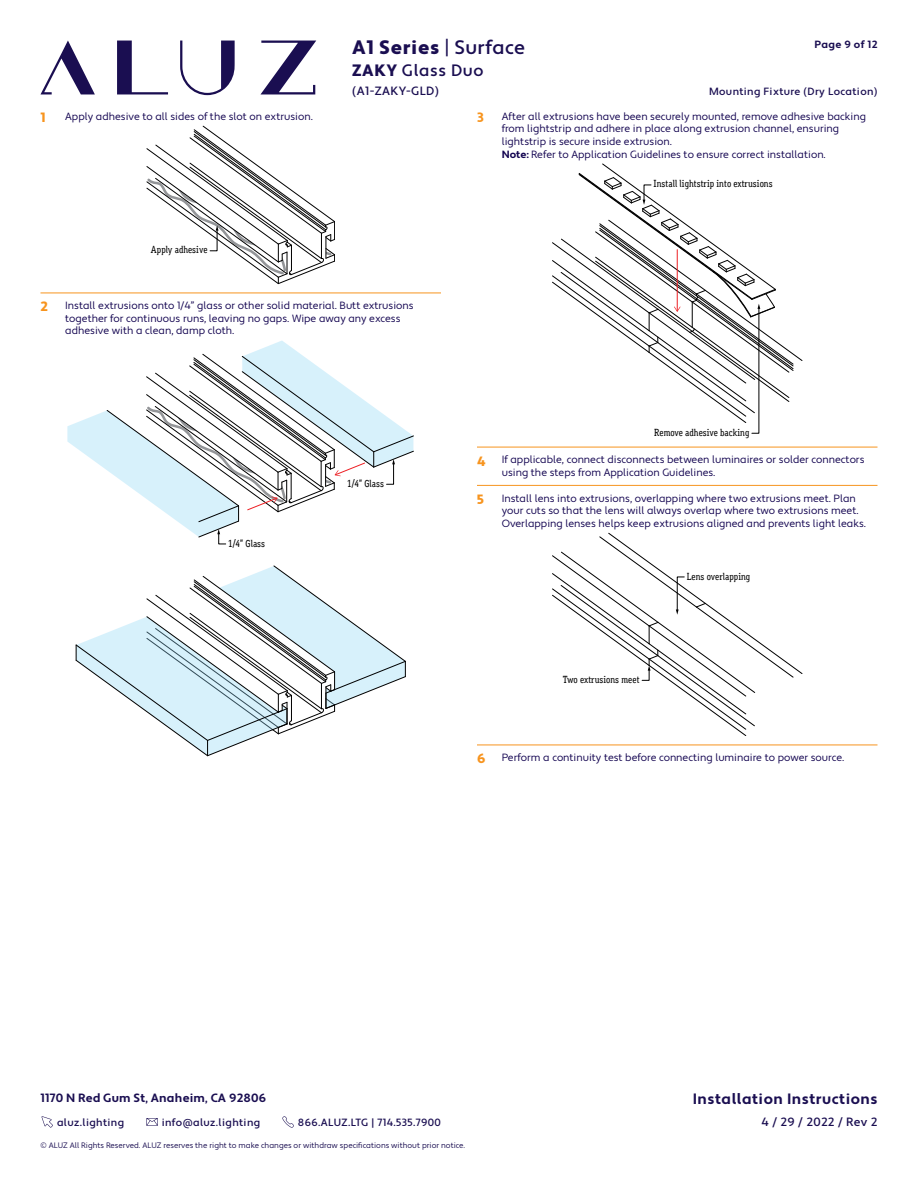
<style>
.page{position:relative;width:918px;height:1188px;background:#fff}
.page>*{position:absolute;margin:0;border:0;box-sizing:border-box;transform-origin:0 0}
.t1{font:900 19.5px "Apertura";letter-spacing:.035em;color:#1a0e51}
.t2{font:500 16.5px "Apertura";letter-spacing:.035em;color:#1a0e51}
.t3{font:700 15px "Apertura";letter-spacing:.035em;color:#1a0e51}
.t4{font:900 13.5px "Apertura";color:#f7941e}
.t5{font:700 12px "Apertura";letter-spacing:.015em;color:#1a0e51}
.t6{font:500 12px "Apertura";letter-spacing:.035em;color:#1a0e51}
.t7{font:10.5px/12.6px "Apertura";color:#11024f}
.t8{font:500 10.5px "Apertura";letter-spacing:.035em;color:#1a0e51}
.t9{font:700 10.5px "Apertura";letter-spacing:.035em;color:#1a0e51}
.t10{font:500 10.2px "Aaux Office";color:#000}
.t11{font:7.8px "Apertura";color:#1a0e51}
.s1{font-weight:400}
.s2{font-weight:500}
.s3{font-weight:900}
.s4{font-weight:700}
.s5{font-weight:900;font-size:13.5px;color:#f7941e}
</style>
<div class="page">
<svg style="left:41px;top:41px;width:275px;height:54px"></svg>
<svg style="left:146px;top:1118px;width:12px;height:8px"></svg>
<svg style="left:42px;top:1116px;width:11px;height:12px"></svg>
<svg style="left:282px;top:1116px;width:12px;height:12px"></svg>
<svg style="left:552px;top:533px;width:250px;height:203px"></svg>
<svg style="left:146px;top:125px;width:189px;height:160px"></svg>
<svg style="left:67px;top:340px;width:347px;height:205px"></svg>
<svg style="left:552px;top:164px;width:250px;height:270px"></svg>
<svg style="left:76px;top:566px;width:330px;height:191px"></svg>
<hr style="left:40px;top:293px;width:401px;height:1px;background:#f7941e">
<hr style="left:477px;top:447px;width:401px;height:1px;background:#f7941e">
<hr style="left:477px;top:485px;width:401px;height:1px;background:#f7941e">
<hr style="left:477px;top:745px;width:401px;height:1px;background:#f7941e">
<h1 class="t1" style="left:352px;top:36px;width:174px">A1 Series <span class="s1">|</span> <span class="s2">Surface</span></h1>
<h2 class="t2" style="left:352px;top:60px;width:133px"><span class="s3">ZAKY</span> Glass Duo</h2>
<p class="t6" style="left:352px;top:83px;width:88px">(A1-ZAKY-GLD)</p>
<p class="t9" style="left:815px;top:38px;width:64px">Page 9 of 12</p>
<p class="t8" style="left:709px;top:85px;width:170px">Mounting Fixture (Dry Location)</p>
<p class="t4" style="left:40px;top:109px;width:7px">1</p>
<p class="t7" style="left:65px;top:110px;width:249px">Apply adhesive to all sides of the slot on extrusion.</p>
<p class="t4" style="left:477px;top:109px;width:8px">3</p>
<p class="t7" style="left:502px;top:110px;width:366px">After all extrusions have been securely mounted, remove adhesive backing from lightstrip and adhere in place along extrusion channel, ensuring lightstrip is secure inside extrusion.<br><span class="s4">Note:</span> Refer to Application Guidelines to ensure correct installation.</p>
<p class="t10" style="left:151px;top:244px;width:58px">Apply adhesive</p>
<p class="t4" style="left:40px;top:299px;width:9px">2</p>
<p class="t7" style="left:65px;top:300px;width:350px">Install extrusions onto 1/4” glass or other solid material. Butt extrusions together for continuous runs, leaving no gaps. Wipe away any excess adhesive with a clean, damp cloth.</p>
<p class="t10" style="left:228px;top:537px;width:38px">1/4” Glass</p>
<p class="t10" style="left:347px;top:477px;width:38px">1/4” Glass</p>
<p class="t10" style="left:654px;top:178px;width:121px">Install lightstrip into extrusions</p>
<p class="t10" style="left:654px;top:426px;width:97px">Remove adhesive backing</p>
<p class="t7" style="left:502px;top:454px;width:364px;text-indent:-25px"><span class="s5">4</span> If applicable, connect disconnects between luminaires or solder connectors using the steps from Application Guidelines.</p>
<p class="t4" style="left:477px;top:491px;width:8px">5</p>
<p class="t7" style="left:502px;top:492px;width:366px">Install lens into extrusions, overlapping where two extrusions meet. Plan your cuts so that the lens will always overlap where two extrusions meet.<br>Overlapping lenses helps keep extrusions aligned and prevents light leaks.</p>
<p class="t10" style="left:563px;top:674px;width:78px">Two extrusions meet</p>
<p class="t10" style="left:687px;top:570px;width:65px">Lens overlapping</p>
<p class="t7" style="left:477px;top:752px;width:369px"><span class="s5">6</span> Perform a continuity test before connecting luminaire to power source.</p>
<p class="t5" style="left:40px;top:1091px;width:227px">1170 N Red Gum St, Anaheim, CA 92806</p>
<p class="t11" style="left:40px;top:1140px;width:426px">© ALUZ All Rights Reserved. ALUZ reserves the right to make changes or withdraw specifications without prior notice.</p>
<p class="t8" style="left:57px;top:1116px;width:69px">aluz.lighting</p>
<p class="t8" style="left:162px;top:1116px;width:100px">info@aluz.lighting</p>
<p class="t8" style="left:298px;top:1116px;width:145px">866.ALUZ.LTG | 714.535.7900</p>
<h3 class="t3" style="left:693px;top:1090px;width:186px">Installation Instructions</h3>
<p class="t6" style="left:762px;top:1114px;width:117px">4 / 29 / 2022 / Rev 2</p>
</div>
